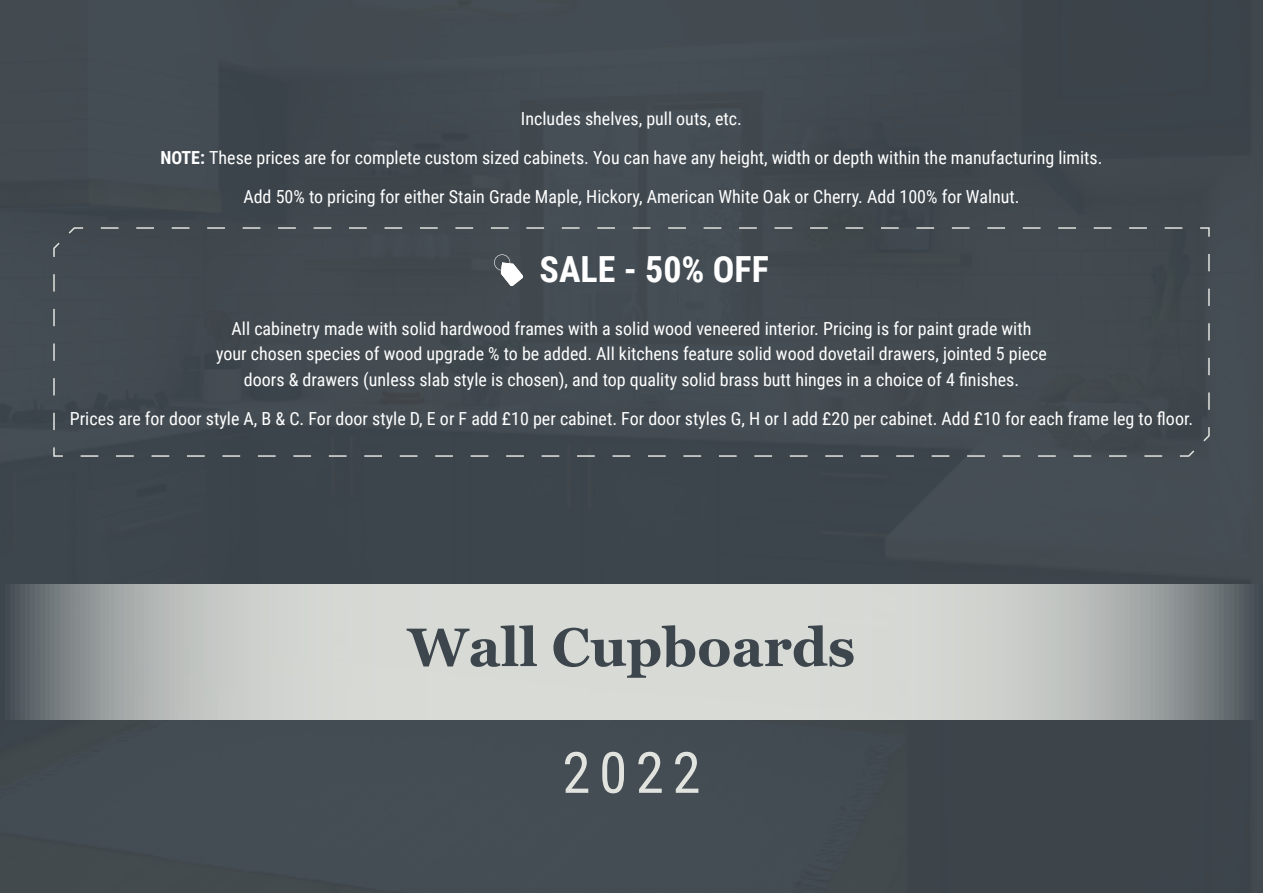
<style>
.page{position:relative;width:1263px;height:893px;background:#3d464d}
.page>*{position:absolute;margin:0;border:0;box-sizing:border-box;transform-origin:0 0}
._2021{font:57px "Roboto Condensed";color:#e1e3de}
.Sale_Price{font:700 54px "Georgia";color:#3d464d}
.Sale_50{font:700 36px "Roboto Condensed";color:#fff}
.Sale_50_Text{font:18px/25.5px "Roboto Condensed";color:#fff;text-align:center}
.Body{font:18px "Roboto Condensed";color:#fff}
.s1{font-weight:700}
</style>
<div class="page">
<svg style="left:10px;top:585px;width:1244px;height:134px"></svg>
<svg style="left:53px;top:227px;width:1157px;height:230px"></svg>
<svg style="left:494px;top:254px;width:29px;height:32px"></svg>
<p class="Body" style="left:521px;top:105px;width:222px">Includes shelves, pull outs, etc.</p>
<p class="Body" style="left:160px;top:144px;width:944px"><span class="s1">NOTE:</span> These prices are for complete custom sized cabinets. You can have any height, width or depth within the manufacturing limits.</p>
<p class="Body" style="left:243px;top:183px;width:778px">Add 50% to pricing for either Stain Grade Maple, Hickory, American White Oak or Cherry. Add 100% for Walnut.</p>
<p class="Sale_50" style="left:540px;top:244px;width:231px">SALE - 50% OFF</p>
<p class="Sale_50_Text" style="left:216px;top:315px;width:832px">All cabinetry made with solid hardwood frames with a solid wood veneered interior. Pricing is for paint grade with your chosen species of wood upgrade % to be added. All kitchens feature solid wood dovetail drawers, jointed 5 piece doors &amp; drawers (unless slab style is chosen), and top quality solid brass butt hinges in a choice of 4 finishes.</p>
<p class="Sale_50_Text" style="left:70px;top:405px;width:1125px">Prices are for door style A, B &amp; C. For door style D, E or F add £10 per cabinet. For door styles G, H or I add £20 per cabinet. Add £10 for each frame leg to floor.</p>
<p class="Sale_Price" style="left:408px;top:613px;width:449px">Wall Cupboards</p>
<p class="_2021" style="left:562px;top:733px;width:140px">2022</p>
</div>
